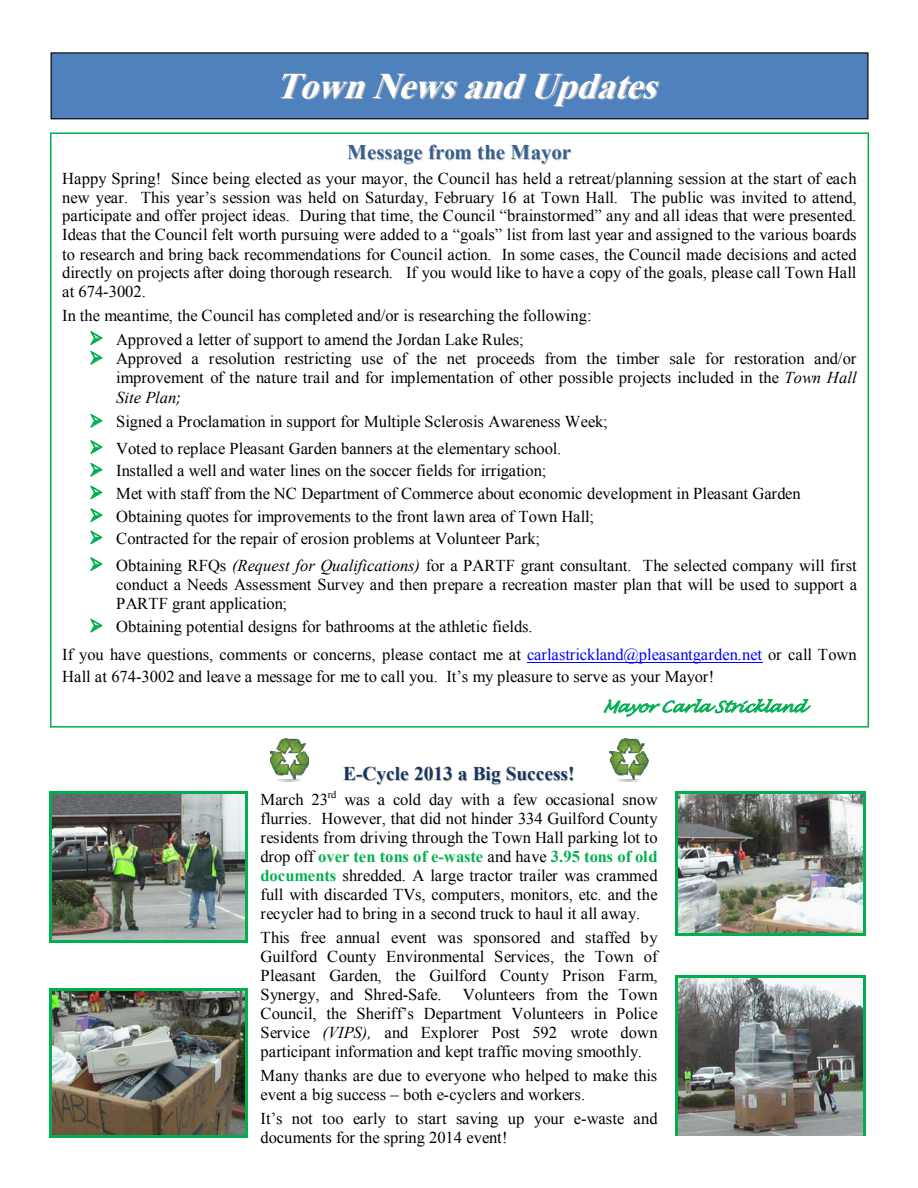
<style>
.page{position:relative;width:918px;height:1188px;background:#fff}
.page>*{position:absolute;margin:0;border:0;box-sizing:border-box;transform-origin:0 0}
.t1{font:italic 700 36px "Times New Roman";color:#fff}
.t2{font:700 20.85px "Times New Roman";color:#365f91}
.t3{font:700 19.5px "Times New Roman";color:#17365d}
.t4{font:16.5px/18.9px "Times New Roman";color:#000;text-align:justify}
.t5{font:italic 15.15px "Lucida Handwriting";color:#00b050}
.t6{font:10.5px "Times New Roman";color:#000}
.s1{color:#c0c0c0}
.s2{color:#00b050}
.s3{font-style:italic}
.s4{font-family:"Book Antiqua";font-style:italic}
.s5{color:#00f}
.s6{font-weight:700;color:#00b050}
</style>
<div class="page">
<div style="left:51px;top:53px;width:817px;height:66px;background:#4f81bd"></div>
<div style="left:51px;top:52px;width:818px;height:67px;border:1px solid #000"></div>
<svg style="left:90px;top:331px;width:13px;height:34px"></svg>
<svg style="left:90px;top:414px;width:13px;height:14px"></svg>
<svg style="left:90px;top:440px;width:13px;height:14px"></svg>
<svg style="left:90px;top:463px;width:13px;height:14px"></svg>
<svg style="left:90px;top:485px;width:13px;height:15px"></svg>
<svg style="left:90px;top:508px;width:13px;height:14px"></svg>
<svg style="left:90px;top:530px;width:13px;height:15px"></svg>
<svg style="left:90px;top:557px;width:13px;height:14px"></svg>
<svg style="left:90px;top:618px;width:13px;height:15px"></svg>
<hr style="left:527px;top:662px;width:235px;height:1px;background:#00f">
<svg style="left:604px;top:698px;width:207px;height:19px"></svg>
<img style="left:52px;top:793px;width:194px;height:147px">
<hr style="left:50px;top:791px;width:198px;height:2px;background:#00b050">
<hr style="left:50px;top:793px;width:2px;height:147px;background:#00b050">
<hr style="left:246px;top:793px;width:2px;height:147px;background:#00b050">
<hr style="left:50px;top:940px;width:198px;height:2px;background:#00b050">
<img style="left:52px;top:990px;width:194px;height:146px">
<hr style="left:50px;top:988px;width:198px;height:2px;background:#00b050">
<hr style="left:50px;top:990px;width:2px;height:146px;background:#00b050">
<hr style="left:246px;top:990px;width:2px;height:146px;background:#00b050">
<hr style="left:50px;top:1136px;width:198px;height:2px;background:#00b050">
<img style="left:678px;top:977px;width:186px;height:158px">
<hr style="left:678px;top:975px;width:186px;height:2px;background:#00b050">
<hr style="left:675px;top:977px;width:3px;height:158px;background:#00b050">
<hr style="left:864px;top:977px;width:2px;height:158px;background:#00b050">
<img style="left:678px;top:793px;width:186px;height:140px">
<hr style="left:678px;top:791px;width:186px;height:2px;background:#00b050">
<hr style="left:675px;top:793px;width:3px;height:140px;background:#00b050">
<hr style="left:864px;top:793px;width:2px;height:140px;background:#00b050">
<hr style="left:678px;top:933px;width:186px;height:2px;background:#00b050">
<img style="left:270px;top:739px;width:39px;height:43px">
<img style="left:609px;top:739px;width:39px;height:43px">
<h1 class="t1" style="left:275px;top:61px;width:398px">Town News and Updates</h1>
<p class="t2" style="left:348px;top:138px;width:225px"><span class="s1">M</span>essage fro<span class="s1">m</span> t<span class="s1">h</span>e <span class="s1">M</span>ayor</p>
<p class="t4" style="left:62px;top:168px;width:796px">Happy Spring! Since being elected as your mayor, the Council has held a retreat/planning session at the start of each new year. This year’s session was held on Saturday, February 16 at Town Hall. The public was invited to attend, participate and offer project ideas. During that time, the Council “brainstormed” any and all ideas that were presented.<br>Ideas that the Council felt worth pursuing were added to a “goals” list from last year and assigned to the various boards to research and bring back recommendations for Council action. In some cases, the Council made decisions and acted directly on projects after doing thorough research. If you would like to have a copy of the goals, please call Town Hall at 674-3002.</p>
<p class="t4" style="left:62px;top:306px;width:531px">In the meantime, the Council has completed and/or is researching the following:</p>
<p class="t4" style="left:89px;top:329px;width:436px"><span class="s2">➢</span> Approved a letter of support to amend the Jordan Lake Rules;</p>
<p class="t4" style="left:116px;top:349px;width:742px;text-indent:-27px"><span class="s2">➢</span> Approved a resolution restricting use of the net proceeds from the timber sale for restoration and/or improvement of the nature trail and for implementation of other possible projects included in the <span class="s3">Town Hall Site Plan</span><span class="s4">;</span></p>
<p class="t4" style="left:89px;top:412px;width:520px"><span class="s2">➢</span> Signed a Proclamation in support for Multiple Sclerosis Awareness Week;</p>
<p class="t4" style="left:89px;top:438px;width:473px"><span class="s2">➢</span> Voted to replace Pleasant Garden banners at the elementary school.</p>
<p class="t4" style="left:89px;top:461px;width:459px"><span class="s2">➢</span> Installed a well and water lines on the soccer fields for irrigation;</p>
<p class="t4" style="left:89px;top:484px;width:713px"><span class="s2">➢</span> Met with staff from the NC Department of Commerce about economic development in Pleasant Garden</p>
<p class="t4" style="left:89px;top:506px;width:506px"><span class="s2">➢</span> Obtaining quotes for improvements to the front lawn area of Town Hall;</p>
<p class="t4" style="left:89px;top:529px;width:452px"><span class="s2">➢</span> Contracted for the repair of erosion problems at Volunteer Park;</p>
<p class="t4" style="left:116px;top:555px;width:742px;text-indent:-27px"><span class="s2">➢</span> Obtaining RFQs <span class="s3">(Request for Qualifications)</span> for a PARTF grant consultant. The selected company will first conduct a Needs Assessment Survey and then prepare a recreation master plan that will be used to support a PARTF grant application;</p>
<p class="t4" style="left:62px;top:612px;width:796px;line-height:28px;text-indent:27px"><span class="s2">➢</span> Obtaining potential designs for bathrooms at the athletic fields.<br>If you have questions, comments or concerns, please contact me at <span class="s5">carlastrickland@pleasantgarden.net</span> or call Town</p>
<p class="t4" style="left:62px;top:667px;width:654px">Hall at 674-3002 and leave a message for me to call you. It’s my pleasure to serve as your Mayor!</p>
<p class="t5" style="left:602px;top:698px;width:214px">May or Car la Str ickland</p>
<p class="t3" style="left:344px;top:760px;width:232px"><span class="s1">E</span>-<span class="s1">C</span>ycle 2013 a <span class="s1">B</span>ig <span class="s1">Su</span>ccess!</p>
<p class="t4" style="left:261px;top:790px;width:69px">March 23</p>
<p class="t6" style="left:328px;top:787px;width:10px">rd</p>
<p class="t4" style="left:261px;top:790px;width:399px;text-indent:84px">was a cold day with a few occasional snow flurries. However, that did not hinder 334 Guilford County residents from driving through the Town Hall parking lot to drop off <span class="s6">over ten tons of e-waste</span> and have <span class="s6">3.95 tons of old documents</span> shredded. A large tractor trailer was crammed full with discarded TVs, computers, monitors, etc. and the recycler had to bring in a second truck to haul it all away.</p>
<p class="t4" style="left:261px;top:928px;width:399px">This free annual event was sponsored and staffed by Guilford County Environmental Services, the Town of Pleasant Garden, the Guilford County Prison Farm, Synergy, and Shred-Safe.</p>
<p class="t4" style="left:261px;top:985px;width:399px;text-indent:202px">Volunteers from the Town Council, the Sheriff’s Department Volunteers in Police Service <span class="s3">(VIPS),</span> and Explorer Post 592 wrote down participant information and kept traffic moving smoothly.</p>
<p class="t4" style="left:261px;top:1066px;width:398px">Many thanks are due to everyone who helped to make this event a big success – both e-cyclers and workers.</p>
<p class="t4" style="left:261px;top:1109px;width:399px">It’s not too early to start saving up your e-waste and documents for the spring 2014 event!</p>
</div>
